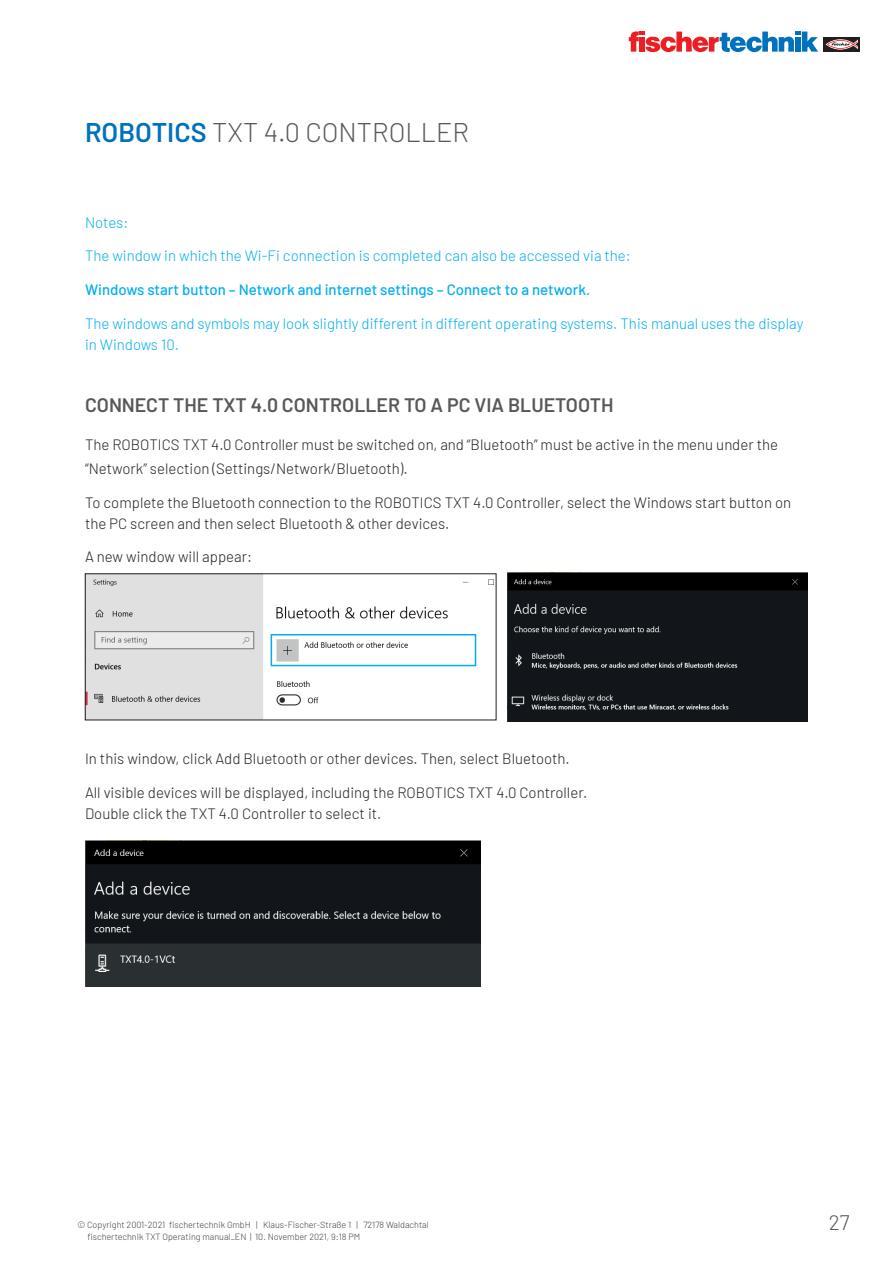
<style>
.page{position:relative;width:893px;height:1263px;background:#fff}
.page>*{position:absolute;margin:0;border:0;box-sizing:border-box;transform-origin:0 0}
.t1{font:300 27px "Barlow";color:#57585a}
.t2{font:300 21px "Barlow";color:#57585a}
.t3{font:600 19.5px "Barlow";color:#57585a}
.t4{font:300 15px/21px "Barlow";color:#231f20}
.t5{font:300 15px/21px "Barlow";color:#00aeef}
.t6{font:500 15px "Barlow";color:#00aeef}
.t7{font:300 9px "Barlow";color:#3e3e3f}
.s1{font-weight:600;color:#0072bc}
</style>
<div class="page">
<div style="left:824px;top:37px;width:36px;height:15px;background:#231f20"></div>
<svg style="left:826px;top:39px;width:32px;height:11px"></svg>
<svg style="left:629px;top:31px;width:189px;height:21px"></svg>
<img style="left:85px;top:840px;width:396px;height:146px">
<img style="left:87px;top:576px;width:407px;height:142px">
<img style="left:507px;top:573px;width:301px;height:148px">
<div style="left:271px;top:634px;width:205px;height:32px;border:2px solid #00aeef"></div>
<h1 class="t1" style="left:85px;top:113px;width:386px"><span class="s1">ROBOTICS</span> TXT 4.0 CONTROLLER</h1>
<p class="t5" style="left:85px;top:211px;width:45px">Notes:</p>
<p class="t5" style="left:85px;top:244px;width:547px">The window in which the Wi-Fi connection is completed can also be accessed via the:</p>
<p class="t6" style="left:85px;top:279px;width:507px">Windows start button – Network and internet settings – Connect to a network.</p>
<p class="t5" style="left:85px;top:312px;width:720px">The windows and symbols may look slightly different in different operating systems. This manual uses the display in Windows 10.</p>
<h3 class="t3" style="left:85px;top:391px;width:530px">CONNECT THE TXT 4.0 CONTROLLER TO A PC VIA BLUETOOTH</h3>
<p class="t4" style="left:85px;top:431px;width:694px;line-height:24px">The ROBOTICS TXT 4.0 Controller must be switched on, and “Bluetooth” must be active in the menu under the “Network” selection (Settings/Network/Bluetooth).</p>
<p class="t4" style="left:85px;top:491px;width:708px">To complete the Bluetooth connection to the ROBOTICS TXT 4.0 Controller, select the Windows start button on the PC screen and then select Bluetooth &amp; other devices.</p>
<p class="t4" style="left:85px;top:545px;width:168px">A new window will appear:</p>
<p class="t4" style="left:85px;top:747px;width:486px">In this window, click Add Bluetooth or other devices. Then, select Bluetooth.</p>
<p class="t4" style="left:85px;top:781px;width:504px">All visible devices will be displayed, including the ROBOTICS TXT 4.0 Controller.<br>Double click the TXT 4.0 Controller to select it.</p>
<p class="t7" style="left:77px;top:1218px;width:353px">© Copyright 2001-2021 fischertechnik GmbH | Klaus-Fischer-Straße 1 | 72178 Waldachtal</p>
<h2 class="t2" style="left:829px;top:1207px;width:22px">27</h2>
<p class="t7" style="left:87px;top:1230px;width:274px">fischertechnik TXT Operating manual_EN | 10. November 2021, 9:18 PM</p>
</div>
